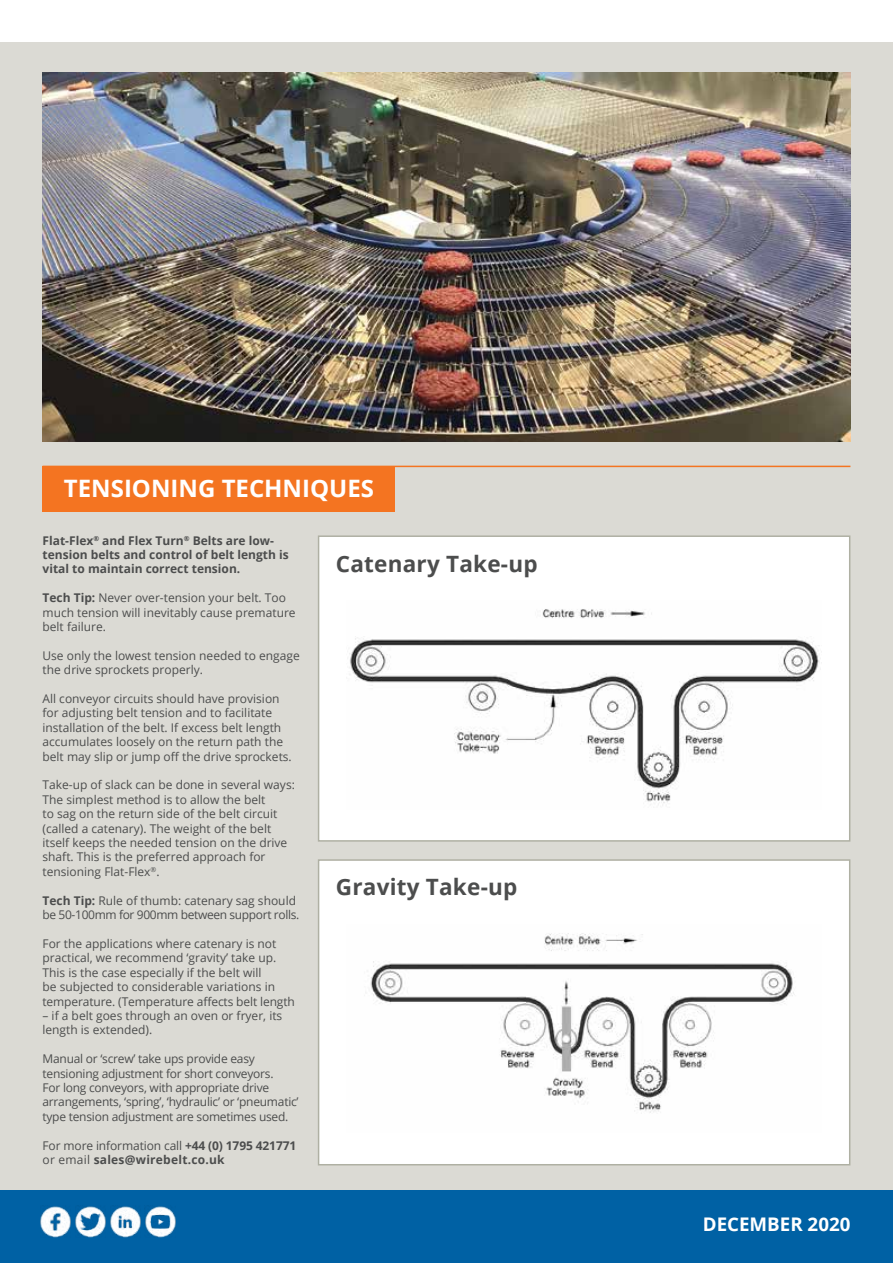
<style>
.page{position:relative;width:893px;height:1263px;background:#fff}
.page>*{position:absolute;margin:0;border:0;box-sizing:border-box;transform-origin:0 0}
.t1{font:700 24px "Open Sans";color:#fff}
.t2{font:700 22.5px "Open Sans";letter-spacing:.01em;color:#4c4d4d}
.t3{font:700 18.75px "Open Sans";color:#fff}
.t4{font:12px/14.4px "Open Sans";color:#4c4d4d}
.t5{font:12px/14.4px "Open Sans";letter-spacing:-.02em;color:#4c4d4d}
.t6{font:700 12px/14.4px "Open Sans";color:#4c4d4d}
.t7{font:12px/14.4px "Open Sans";letter-spacing:-.03em;color:#4c4d4d}
.t8{font:700 12px/14.4px "Open Sans";letter-spacing:.02em;color:#4c4d4d}
.s1{font-weight:700}
.s2{font-weight:400}
</style>
<div class="page">
<div style="left:0;top:43px;width:893px;height:1169px;background:#dbdad4"></div>
<hr style="left:43px;top:466px;width:807px;height:1px;background:#f47421">
<div style="left:43px;top:466px;width:352px;height:46px;background:#f47421"></div>
<div style="left:0;top:1191px;width:893px;height:72px;background:#0061a4"></div>
<img style="left:43px;top:72px;width:807px;height:370px">
<div style="left:319px;top:536px;width:531px;height:305px;background:#fff"></div>
<img style="left:349px;top:609px;width:471px;height:197px">
<div style="left:318px;top:535px;width:532px;height:307px;border:2px solid #afb0a3"></div>
<div style="left:319px;top:860px;width:531px;height:305px;background:#fff"></div>
<img style="left:370px;top:933px;width:425px;height:180px">
<div style="left:318px;top:859px;width:532px;height:306px;border:2px solid #afb0a3"></div>
<img style="left:40px;top:1206px;width:31px;height:31px">
<img style="left:75px;top:1206px;width:31px;height:31px">
<img style="left:110px;top:1206px;width:31px;height:31px">
<img style="left:145px;top:1206px;width:31px;height:31px">
<h1 class="t1" style="left:64px;top:471px;width:312px">TENSIONING TECHNIQUES</h1>
<p class="t6" style="left:43px;top:533px;width:248px">Flat-Flex<sup>®</sup> and Flex Turn<sup>®</sup> Belts are low&shy;tension belts and control of belt length is vital to maintain correct tension.</p>
<p class="t4" style="left:43px;top:590px;width:255px"><span class="s1">Tech Tip:</span> Never over-tension your belt. Too much tension will inevitably cause premature belt failure.</p>
<p class="t4" style="left:43px;top:648px;width:259px">Use only the lowest tension needed to engage the drive sprockets properly.</p>
<p class="t4" style="left:43px;top:691px;width:251px">All conveyor circuits should have provision for adjusting belt tension and to facilitate installation of the belt. If excess belt length accumulates loosely on the return path the belt may slip or jump off the drive sprockets.</p>
<p class="t4" style="left:43px;top:778px;width:254px">Take-up of slack can be done in several ways:<br>The simplest method is to allow the belt<br>to sag on the return side of the belt circuit (called a catenary). The weight of the belt itself keeps the needed tension on the drive shaft. This is the preferred approach for tensioning Flat-Flex<sup>®</sup>.</p>
<p class="t7" style="left:43px;top:893px;width:258px"><span class="s1">Tech Tip:</span> Rule of thumb: catenary sag should be 50-100mm for 900mm between support rolls.</p>
<p class="t4" style="left:43px;top:936px;width:254px">For the applications where catenary is not practical, we recommend ‘gravity’ take up.<br>This is the case especially if the belt will<br>be subjected to considerable variations in temperature. (Temperature affects belt length</p>
<p class="t4" style="left:43px;top:1008px;width:241px">– if a belt goes through an oven or fryer, its length is extended).</p>
<p class="t5" style="left:43px;top:1051px;width:258px">Manual or ‘screw’ take ups provide easy tensioning adjustment for short conveyors.<br>For long conveyors, with appropriate drive arrangements, ‘spring’, ‘hydraulic’ or ‘pneumatic’ type tension adjustment are sometimes used.</p>
<p class="t8" style="left:43px;top:1138px;width:255px"><span class="s2">For more information call</span> +44 (0) 1795 421771 <span class="s2">or email</span> sales@wirebelt.co.uk</p>
<h2 class="t2" style="left:336px;top:548px;width:203px">Catenary Take-up</h2>
<h2 class="t2" style="left:336px;top:871px;width:183px">Gravity Take-up</h2>
<h3 class="t3" style="left:703px;top:1211px;width:149px">DECEMBER 2020</h3>
</div>
